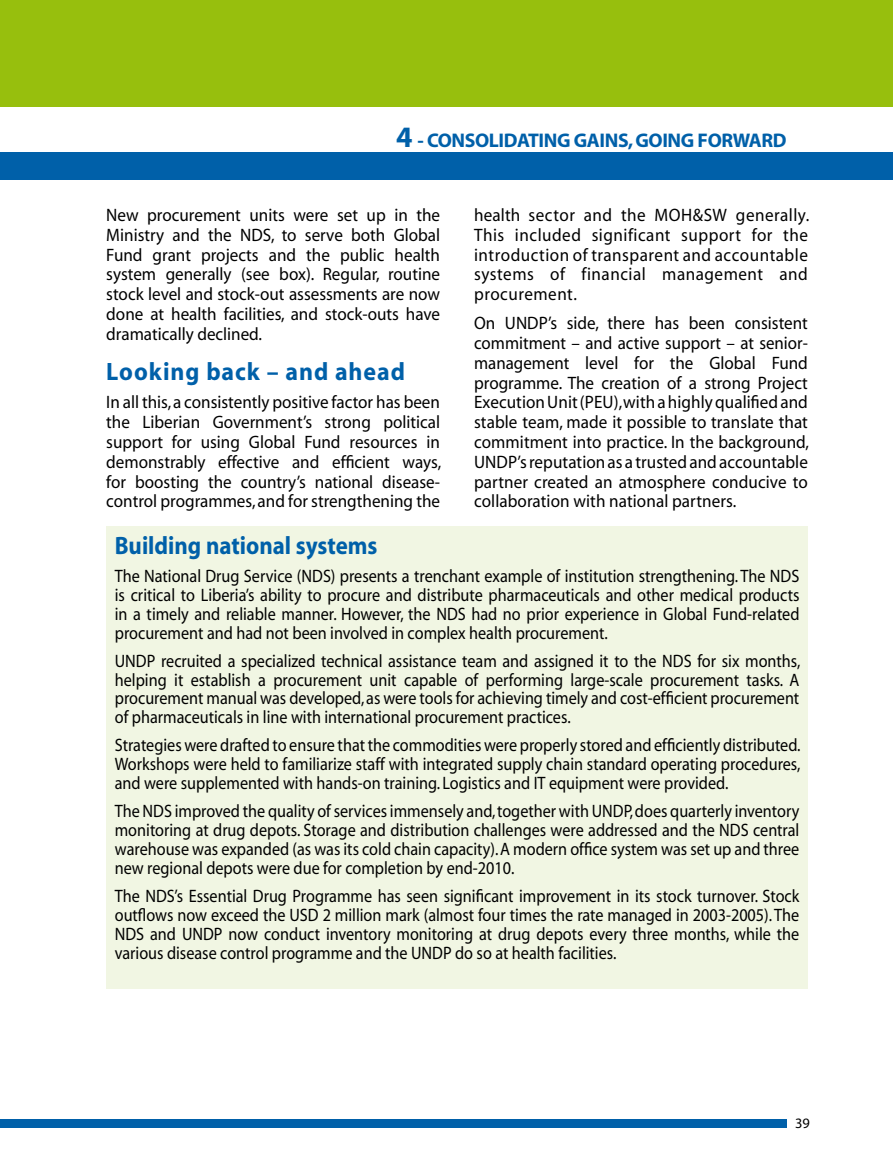
<style>
.page{position:relative;width:893px;height:1149px;background:#fff}
.page>*{position:absolute;margin:0;border:0;box-sizing:border-box;transform-origin:0 0}
.t1{font:700 25.2px "Myriad";color:#0060a9;scale:.91 1}
.t2{font:700 25.2px "Myriad";letter-spacing:.04em;color:#0060a9;scale:.95 1}
.t3{font:700 19.8px "Myriad";letter-spacing:-.02em;color:#0060a9}
.t4{font:18px/18.9px "Myriad";color:#000;text-align:justify;scale:.9 1}
.t5{font:18px/19.8px "Myriad";color:#000;text-align:justify;scale:.95 1}
.t6{font:14.4px "Myriad";color:#000}
.s1{font-size:29.7px}
</style>
<div class="page">
<div style="left:0;top:152px;width:893px;height:28px;background:#0060a9"></div>
<div style="left:0;top:1118px;width:787px;height:9px;background:#0060a9"></div>
<div style="left:0;top:0;width:893px;height:106px;background:#97bf0d"></div>
<div style="left:106px;top:526px;width:702px;height:462px;background:#f1f6e3"></div>
<p class="t3" style="left:396px;top:131px;width:392px"><span class="s1">4</span> - CONSOLIDATING GAINS, GOING FORWARD</p>
<p class="t5" style="left:106px;top:206px;width:353px">New procurement units were set up in the Ministry and the NDS, to serve both Global Fund grant projects and the public health system generally (see box). Regular, routine stock level and stock-out assessments are now done at health facilities, and stock-outs have dramatically declined.</p>
<h1 class="t2" style="left:106px;top:358px;width:316px">Looking back – and ahead</h1>
<p class="t5" style="left:106px;top:393px;width:354px">In all this, a consistently positive factor has been the Liberian Government’s strong political support for using Global Fund resources in demonstrably effective and efficient ways, for boosting the country’s national disease&shy;control programmes, and for strengthening the</p>
<p class="t5" style="left:474px;top:206px;width:354px">health sector and the MOH&amp;SW generally.<br>This included significant support for the introduction of transparent and accountable systems of financial management and procurement.</p>
<p class="t5" style="left:474px;top:314px;width:354px">On UNDP’s side, there has been consistent commitment – and active support – at senior&shy;management level for the Global Fund programme. The creation of a strong Project Execution Unit (PEU), with a highly qualified and stable team, made it possible to translate that commitment into practice. In the background, UNDP’s reputation as a trusted and accountable partner created an atmosphere conducive to collaboration with national partners.</p>
<h1 class="t1" style="left:115px;top:532px;width:290px">Building national systems</h1>
<p class="t4" style="left:115px;top:567px;width:762px">The National Drug Service (NDS) presents a trenchant example of institution strengthening. The NDS is critical to Liberia’s ability to procure and distribute pharmaceuticals and other medical products in a timely and reliable manner. However, the NDS had no prior experience in Global Fund-related procurement and had not been involved in complex health procurement.</p>
<p class="t4" style="left:115px;top:651px;width:763px">UNDP recruited a specialized technical assistance team and assigned it to the NDS for six months, helping it establish a procurement unit capable of performing large-scale procurement tasks. A procurement manual was developed, as were tools for achieving timely and cost-efficient procurement of pharmaceuticals in line with international procurement practices.</p>
<p class="t4" style="left:115px;top:736px;width:763px">Strategies were drafted to ensure that the commodities were properly stored and efficiently distributed.<br>Workshops were held to familiarize staff with integrated supply chain standard operating procedures, and were supplemented with hands-on training. Logistics and IT equipment were provided.</p>
<p class="t4" style="left:115px;top:802px;width:762px">The NDS improved the quality of services immensely and, together with UNDP, does quarterly inventory monitoring at drug depots. Storage and distribution challenges were addressed and the NDS central warehouse was expanded (as was its cold chain capacity). A modern office system was set up and three new regional depots were due for completion by end-2010.</p>
<p class="t4" style="left:115px;top:886px;width:762px">The NDS’s Essential Drug Programme has seen significant improvement in its stock turnover. Stock outflows now exceed the USD 2 million mark (almost four times the rate managed in 2003-2005). The NDS and UNDP now conduct inventory monitoring at drug depots every three months, while the various disease control programme and the UNDP do so at health facilities.</p>
<p class="t6" style="left:795px;top:1115px;width:16px">39</p>
</div>
